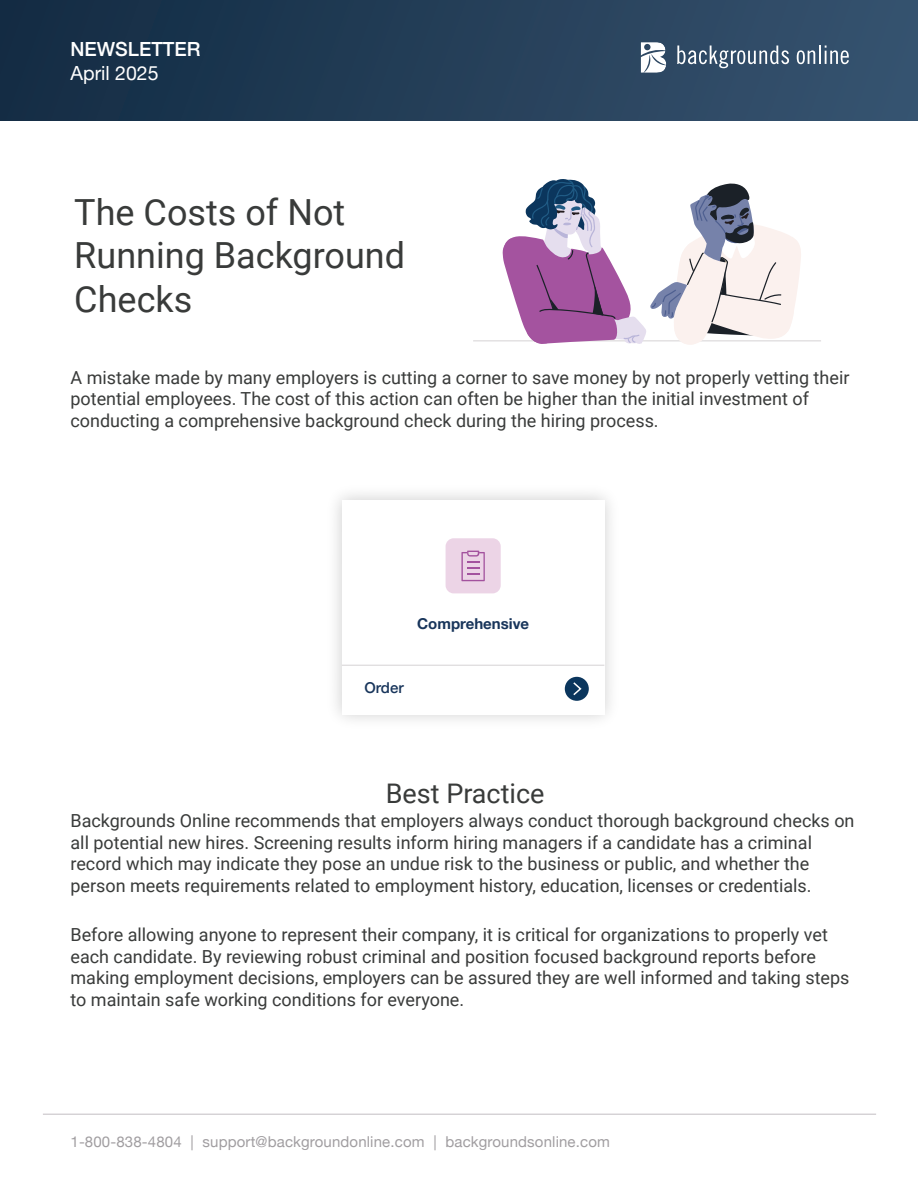
<style>
.page{position:relative;width:918px;height:1188px;background:#fff}
.page>*{position:absolute;margin:0;border:0;box-sizing:border-box;transform-origin:0 0}
.t1{font:36px/43.2px "Roboto";color:#393b3a}
.t2{font:27px "Roboto";color:#393b3a}
.t3{font:500 19.5px "Helvetica Neue";color:#fff}
.t4{font:19.5px "Helvetica Neue";color:#fff}
.t5{font:18px/21.6px "Roboto";color:#393b3a}
.t6{font:15px "Helvetica Neue";letter-spacing:.01em;color:#a19ea1}
.t7{font:700 15px "Helvetica Neue";color:#18355b}
.t8{font:500 15px "Helvetica Neue";color:#18355b}
</style>
<div class="page">
<div style="left:0;top:0;width:918px;height:120px;background:linear-gradient(to right,#122b43,#37536f)"></div>
<svg style="left:677px;top:46px;width:112px;height:22px;background:#62778c"></svg>
<svg style="left:797px;top:46px;width:52px;height:18px"></svg>
<svg style="left:641px;top:42px;width:25px;height:31px"></svg>
<hr style="left:43px;top:1114px;width:833px;height:1px;background:#c2bec2">
<hr style="left:342px;top:665px;width:262px;height:1px;background:#d5d2d4">
<hr style="left:473px;top:340px;width:348px;height:1px;background:#d5d2d4">
<svg style="left:502px;top:179px;width:300px;height:166px"></svg>
<img style="left:565px;top:677px;width:24px;height:24px;border-radius:12px">
<svg style="left:572px;top:681px;width:11px;height:16px"></svg>
<div style="left:446px;top:538px;width:55px;height:55px;background:#ecd4e6;border-radius:8px"></div>
<svg style="left:461px;top:551px;width:24px;height:30px"></svg>
<p class="t3" style="left:71px;top:33px;width:132px">NEWSLETTER</p>
<p class="t4" style="left:71px;top:59px;width:90px">April 2025</p>
<h1 class="t1" style="left:74px;top:189px;width:332px">The Costs of Not<br>Running Background<br>Checks</h1>
<p class="t5" style="left:71px;top:366px;width:780px">A mistake made by many employers is cutting a corner to save money by not properly vetting their potential employees. The cost of this action can often be higher than the initial investment of conducting a comprehensive background check during the hiring process.</p>
<p class="t7" style="left:417px;top:612px;width:113px">Comprehensive</p>
<p class="t8" style="left:365px;top:676px;width:41px">Order</p>
<h2 class="t2" style="left:386px;top:774px;width:160px">Best Practice</h2>
<p class="t5" style="left:71px;top:809px;width:786px">Backgrounds Online recommends that employers always conduct thorough background checks on all potential new hires. Screening results inform hiring managers if a candidate has a criminal record which may indicate they pose an undue risk to the business or public, and whether the person meets requirements related to employment history, education, licenses or credentials.</p>
<p class="t5" style="left:71px;top:923px;width:780px">Before allowing anyone to represent their company, it is critical for organizations to properly vet each candidate. By reviewing robust criminal and position focused background reports before making employment decisions, employers can be assured they are well informed and taking steps to maintain safe working conditions for everyone.</p>
<p class="t6" style="left:71px;top:1131px;width:541px">1-800-838-4804 | support@backgroundonline.com | backgroundsonline.com</p>
</div>
